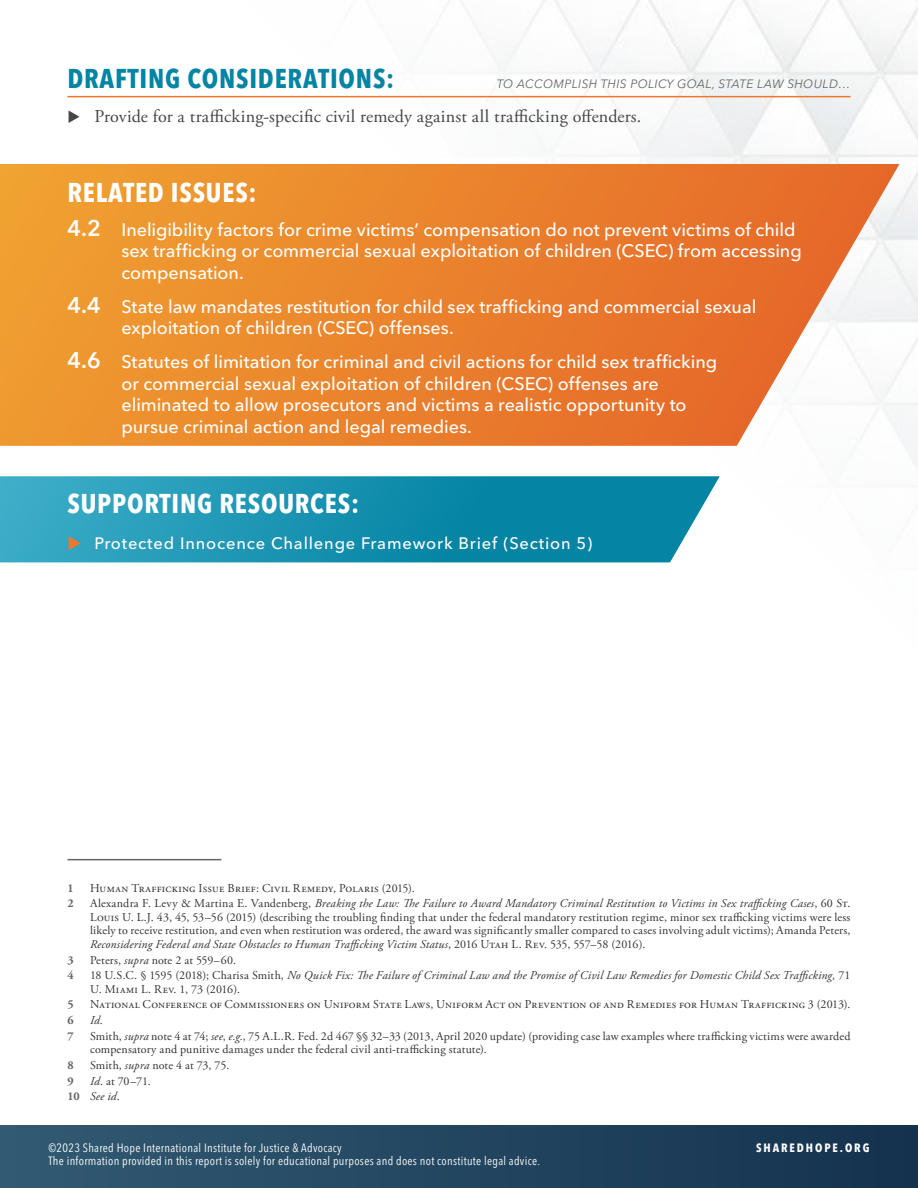
<style>
.page{position:relative;width:918px;height:1188px;background:#fff}
.page>*{position:absolute;margin:0;border:0;box-sizing:border-box;transform-origin:0 0}
.t1{font:700 condensed 27px "Avenir Next LT Pro";letter-spacing:.03em;color:#fff}
.t2{font:700 condensed 27px "Avenir Next LT Pro";letter-spacing:.03em;color:#0584a4}
.t3{font:500 18px/21.6px "Avenir Next LT Pro";letter-spacing:-.005em;color:#fff}
.t4{font:18px "Adobe Garamond Pro";letter-spacing:.005em;color:#464547}
.t5{font:500 16.5px "Avenir Next LT Pro";letter-spacing:.05em;color:#fff}
.t6{font:12px/13.5px "Adobe Garamond Pro";letter-spacing:.02em;color:#333;text-align:justify}
.t7{font:12px/13.5px "Adobe Garamond Pro";color:#333}
.t8{font:italic 12px/13.5px "Adobe Garamond Pro";letter-spacing:.015em;color:#333}
.t9{font:condensed 12px "Avenir Next LT Pro";letter-spacing:.025em;color:#fff}
.t10{font:italic 12px "Avenir Next LT Pro";letter-spacing:.03em;color:#666}
.t11{font:700 condensed 12px "Avenir Next LT Pro";letter-spacing:.16em;color:#fff}
.t12{font:700 12px "Adobe Garamond Pro";color:#666}
.s1{font-weight:600;font-size:22.5px}
.s2{font-style:italic}
.s3{font-style:normal}
.s4{font-weight:700;color:#666}
</style>
<div class="page">
<div style="left:0;top:1126px;width:918px;height:62px;background:linear-gradient(to right,#325a72,#14324d)"></div>
<svg style="left:0;top:164px;width:900px;height:282px;background:#eb8d3e"></svg>
<svg style="left:0;top:476px;width:720px;height:86px;background:#1f95b2"></svg>
<hr style="left:68px;top:859px;width:153px;height:1px;background:#666">
<hr style="left:68px;top:96px;width:782px;height:1px;background:#f0772a">
<svg style="left:69px;top:536px;width:12px;height:13px"></svg>
<h1 class="t2" style="left:68px;top:62px;width:328px">DRAFTING CONSIDERATIONS:</h1>
<p class="t10" style="left:497px;top:77px;width:355px">TO ACCOMPLISH THIS POLICY GOAL, STATE LAW SHOULD…</p>
<h2 class="t4" style="left:94px;top:106px;width:548px">Provide for a trafficking-specific civil remedy against all trafficking offenders.</h2>
<h1 class="t1" style="left:68px;top:176px;width:191px">RELATED ISSUES:</h1>
<h2 class="t3" style="left:122px;top:219px;width:682px;text-indent:-54px"><span class="s1">4.2</span> Ineligibility factors for crime victims’ compensation do not prevent victims of child sex trafficking or commercial sexual exploitation of children (CSEC) from accessing compensation.</h2>
<h2 class="t3" style="left:122px;top:296px;width:636px;text-indent:-54px"><span class="s1">4.4</span> State law mandates restitution for child sex trafficking and commercial sexual exploitation of children (CSEC) offenses.</h2>
<p class="t3" style="left:122px;top:351px;width:597px;text-indent:-54px"><span class="s1">4.6</span> Statutes of limitation for criminal and civil actions for child sex trafficking or commercial sexual exploitation of children (CSEC) offenses are eliminated to allow prosecutors and victims a realistic opportunity to pursue criminal action and legal remedies.</p>
<h1 class="t1" style="left:68px;top:487px;width:293px">SUPPORTING RESOURCES:</h1>
<h3 class="t5" style="left:95px;top:533px;width:499px">Protected Innocence Challenge Framework Brief (Section 5)</h3>
<p class="t12" style="left:68px;top:881px;width:8px">1</p>
<p class="t6" style="left:90px;top:882px;width:326px">Human Trafficking Issue Brief: Civil Remedy, Polaris (2015).</p>
<p class="t12" style="left:68px;top:897px;width:8px">2</p>
<p class="t6" style="left:90px;top:897px;width:762px">Alexandra F. Levy &amp; Martina E. Vandenberg, <span class="s2">Breaking the Law: The Failure to Award Mandatory Criminal Restitution to Victims in Sex trafficking Cases</span>, 60 St.<br>Louis U. L.J. 43, 45, 53–56 (2015) (describing the troubling finding that under the federal mandatory restitution regime, minor sex trafficking victims were less likely to receive restitution, and even when restitution was ordered, the award was significantly smaller compared to cases involving adult victims); Amanda Peters, <span class="s2">Reconsidering Federal and State Obstacles to Human Trafficking Victim Status</span>, 2016 Utah L. Rev. 535, 557–58 (2016).</p>
<p class="t12" style="left:68px;top:953px;width:8px">3</p>
<p class="t6" style="left:90px;top:954px;width:148px">Peters, <span class="s2">supra</span> note 2 at 559–60.</p>
<p class="t12" style="left:68px;top:969px;width:8px">4</p>
<p class="t8" style="left:90px;top:969px;width:762px"><span class="s3">18 U.S.C. § 1595 (2018); Charisa Smith,</span> No Quick Fix: The Failure of Criminal Law and the Promise of Civil Law Remedies for Domestic Child Sex Trafficking, <span class="s3">71<br>U. Miami L. Rev. 1, 73 (2016).</span></p>
<p class="t12" style="left:68px;top:998px;width:8px">5</p>
<p class="t6" style="left:90px;top:998px;width:762px">National Conference of Commissioners on Uniform State Laws, Uniform Act on Prevention of and Remedies for Human Trafficking 3 (2013).</p>
<p class="t12" style="left:68px;top:1013px;width:8px">6</p>
<p class="t8" style="left:90px;top:1014px;width:15px">Id.</p>
<p class="t12" style="left:68px;top:1029px;width:8px">7</p>
<p class="t7" style="left:90px;top:1030px;width:762px">Smith, <span class="s2">supra</span> note 4 at 74; <span class="s2">see</span>, <span class="s2">e.g.</span>, 75 A.L.R. Fed. 2d 467 §§ 32–33 (2013, April 2020 update) (providing case law examples where trafficking victims were awarded compensatory and punitive damages under the federal civil anti-trafficking statute).</p>
<p class="t12" style="left:68px;top:1058px;width:8px">8</p>
<p class="t6" style="left:90px;top:1059px;width:141px">Smith, <span class="s2">supra</span> note 4 at 73, 75.</p>
<p class="t12" style="left:68px;top:1074px;width:8px">9</p>
<p class="t6" style="left:68px;top:1073px;width:85px;line-height:15.6px;text-indent:22px"><span class="s2">Id</span>. at 70–71.<br><span class="s4">10</span> <span class="s2">See id</span>.</p>
<p class="t9" style="left:49px;top:1140px;width:295px">©2023 Shared Hope International Institute for Justice &amp; Advocacy</p>
<p class="t11" style="left:756px;top:1140px;width:115px">SHAREDHOPE.ORG</p>
<p class="t9" style="left:49px;top:1154px;width:493px">The information provided in this report is solely for educational purposes and does not constitute legal advice.</p>
</div>
